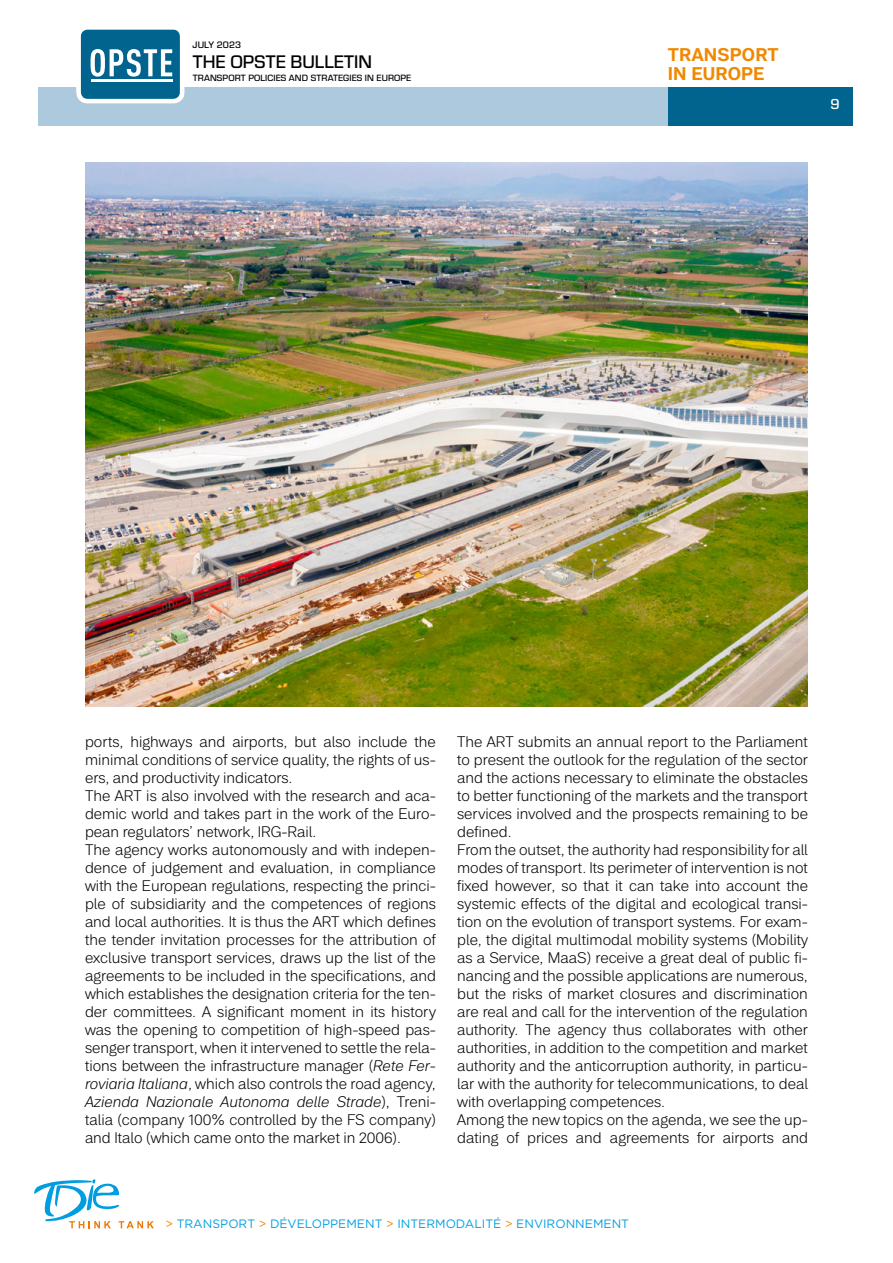
<style>
.page{position:relative;width:893px;height:1263px;background:#fff}
.page>*{position:absolute;margin:0;border:0;box-sizing:border-box;transform-origin:0 0}
.t1{font:500 18.9px "Eurostile";color:#000}
.t2{font:700 18px/19.5px "Peter";letter-spacing:.01em;color:#f18800}
.t3{font:300 15px/18px "Peter";color:#000;text-align:justify}
.t4{font:500 15px "Eurostile";color:#fff}
.t5{font:12.15px "Gotham";color:#009fe3}
.t6{font:500 9.75px "Eurostile";letter-spacing:.01em;color:#000}
.t7{font:500 9.45px "Eurostile";letter-spacing:.01em;color:#000}
.s1{font-style:italic}
.s2{color:#f18800}
</style>
<div class="page">
<div style="left:38px;top:88px;width:770px;height:38px;background:#adc9dd"></div>
<div style="left:668px;top:88px;width:185px;height:38px;background:#00648e"></div>
<svg style="left:34px;top:1179px;width:120px;height:49px"></svg>
<img style="left:85px;top:163px;width:723px;height:543px">
<svg style="left:76px;top:29px;width:109px;height:75px"></svg>
<hr style="left:91px;top:79px;width:81px;height:3px;background:#fff">
<p class="t6" style="left:193px;top:39px;width:50px">JULY 2023</p>
<p class="t1" style="left:193px;top:51px;width:181px">THE OPSTE BULLETIN</p>
<p class="t7" style="left:193px;top:73px;width:220px">TRANSPORT POLICIES AND STRATEGIES IN EUROPE</p>
<p class="t2" style="left:668px;top:44px;width:113px">TRANSPORT<br>IN EUROPE</p>
<p class="t4" style="left:830px;top:96px;width:11px">9</p>
<p class="t3" style="left:85px;top:733px;width:352px">ports, highways and airports, but also include the minimal conditions of service quality, the rights of us&shy;ers, and productivity indicators.</p>
<p class="t3" style="left:85px;top:787px;width:352px">The ART is also involved with the research and aca&shy;demic world and takes part in the work of the Euro&shy;pean regulators’ network, IRG-Rail.</p>
<p class="t3" style="left:85px;top:841px;width:352px">The agency works autonomously and with indepen&shy;dence of judgement and evaluation, in compliance with the European regulations, respecting the princi&shy;ple of subsidiarity and the competences of regions and local authorities. It is thus the ART which defines the tender invitation processes for the attribution of exclusive transport services, draws up the list of the agreements to be included in the specifications, and which establishes the designation criteria for the ten&shy;der committees. A significant moment in its history was the opening to competition of high-speed pas&shy;senger transport, when it intervened to settle the rela&shy;tions between the infrastructure manager (<span class="s1">Rete Fer&shy;roviaria Italiana</span>, which also controls the road agency, <span class="s1">Azienda Nazionale Autonoma delle Strade</span>), Treni&shy;talia (company 100% controlled by the FS company) and Italo (which came onto the market in 2006).</p>
<p class="t3" style="left:457px;top:733px;width:352px">The ART submits an annual report to the Parliament to present the outlook for the regulation of the sector and the actions necessary to eliminate the obstacles to better functioning of the markets and the transport services involved and the prospects remaining to be defined.</p>
<p class="t3" style="left:457px;top:841px;width:352px">From the outset, the authority had responsibility for all modes of transport. Its perimeter of intervention is not fixed however, so that it can take into account the systemic effects of the digital and ecological transi&shy;tion on the evolution of transport systems. For exam&shy;ple, the digital multimodal mobility systems (Mobility as a Service, MaaS) receive a great deal of public fi&shy;nancing and the possible applications are numerous, but the risks of market closures and discrimination are real and call for the intervention of the regulation authority. The agency thus collaborates with other authorities, in addition to the competition and market authority and the anticorruption authority, in particu&shy;lar with the authority for telecommunications, to deal with overlapping competences.</p>
<p class="t3" style="left:457px;top:1111px;width:352px">Among the new topics on the agenda, we see the up&shy;dating of prices and agreements for airports and</p>
<p class="t5" style="left:165px;top:1216px;width:465px"><span class="s2">&gt;</span> TRANSPORT <span class="s2">&gt;</span> DÉVELOPPEMENT <span class="s2">&gt;</span> INTERMODALITÉ <span class="s2">&gt;</span> ENVIRONNEMENT</p>
</div>
